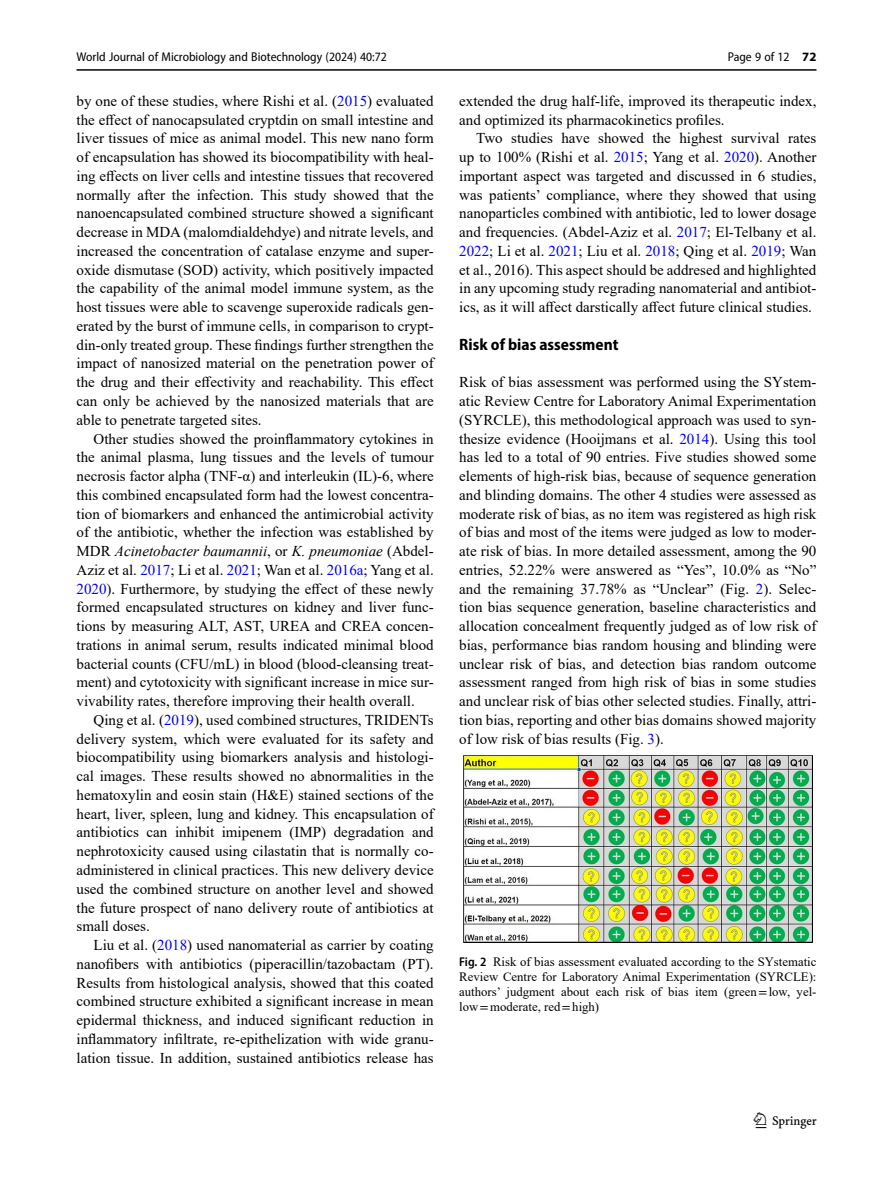
<style>
.page{position:relative;width:893px;height:1187px;background:#fff}
.page>*{position:absolute;margin:0;border:0;box-sizing:border-box;transform-origin:0 0}
.t1{font:22.5px "Springnew";color:#000}
.Head_2{font:700 semi-condensed 16.5px "Myriad Pro";color:#000}
.Body_Text_Indent{font:15px/18.8px "Times New Roman";color:#000;text-align:justify}
.Body_Text{font:15px/18.8px "Times New Roman";color:#000;text-align:justify}
.Figure_Caption{font:12.75px/15px "Times New Roman";color:#000;text-align:justify}
.t2{font:semi-condensed 12.75px "Myriad Pro";color:#000}
.s1{color:#00f}
.s2{font-style:italic}
.s3{font-weight:700;font-stretch:normal}
.s4{font-family:"Myriad Pro";font-weight:600;font-stretch:semi-condensed}
.s5{font-family:"STIX"}
</style>
<div class="page">
<hr style="left:77px;top:69px;width:739px;height:2px;background:#000">
<img style="left:463px;top:755px;width:349px;height:187px">
<p class="t2" style="left:77px;top:49px;width:312px">World Journal of Microbiology and Biotechnology (2024) 40:72</p>
<p class="Body_Text_Indent" style="left:77px;top:91px;width:359px">by one of these studies, where Rishi et al. (<span class="s1">2015</span>) evaluated the effect of nanocapsulated cryptdin on small intestine and liver tissues of mice as animal model. This new nano form of encapsulation has showed its biocompatibility with heal&shy;ing effects on liver cells and intestine tissues that recovered normally after the infection. This study showed that the nanoencapsulated combined structure showed a significant decrease in MDA (malomdialdehdye) and nitrate levels, and increased the concentration of catalase enzyme and super&shy;oxide dismutase (SOD) activity, which positively impacted the capability of the animal model immune system, as the host tissues were able to scavenge superoxide radicals gen&shy;erated by the burst of immune cells, in comparison to crypt&shy;din-only treated group. These findings further strengthen the impact of nanosized material on the penetration power of the drug and their effectivity and reachability. This effect can only be achieved by the nanosized materials that are able to penetrate targeted sites.</p>
<p class="Body_Text_Indent" style="left:77px;top:428px;width:359px;text-indent:17px">Other studies showed the proinflammatory cytokines in the animal plasma, lung tissues and the levels of tumour necrosis factor alpha (TNF-α) and interleukin (IL)-6, where this combined encapsulated form had the lowest concentra&shy;tion of biomarkers and enhanced the antimicrobial activity of the antibiotic, whether the infection was established by MDR <span class="s2">Acinetobacter baumannii</span>, or <span class="s2">K. pneumoniae</span> (Abdel-Aziz et al. <span class="s1">2017</span>; Li et al. <span class="s1">2021</span>; Wan et al. <span class="s1">2016a</span>; Yang et al.<br><span class="s1">2020</span>). Furthermore, by studying the effect of these newly formed encapsulated structures on kidney and liver func&shy;tions by measuring ALT, AST, UREA and CREA concen&shy;trations in animal serum, results indicated minimal blood bacterial counts (CFU/mL) in blood (blood-cleansing treat&shy;ment) and cytotoxicity with significant increase in mice sur&shy;vivability rates, therefore improving their health overall.</p>
<p class="Body_Text_Indent" style="left:77px;top:710px;width:359px;text-indent:17px">Qing et al. (<span class="s1">2019</span>), used combined structures, TRIDENTs delivery system, which were evaluated for its safety and biocompatibility using biomarkers analysis and histologi&shy;cal images. These results showed no abnormalities in the hematoxylin and eosin stain (H&amp;E) stained sections of the heart, liver, spleen, lung and kidney. This encapsulation of antibiotics can inhibit imipenem (IMP) degradation and nephrotoxicity caused using cilastatin that is normally co&shy;administered in clinical practices. This new delivery device used the combined structure on another level and showed the future prospect of nano delivery route of antibiotics at small doses.</p>
<p class="Body_Text_Indent" style="left:77px;top:935px;width:359px;text-indent:17px">Liu et al. (<span class="s1">2018</span>) used nanomaterial as carrier by coating nanofibers with antibiotics (piperacillin/tazobactam (PT).<br>Results from histological analysis, showed that this coated combined structure exhibited a significant increase in mean epidermal thickness, and induced significant reduction in inflammatory infiltrate, re-epithelization with wide granu&shy;lation tissue. In addition, sustained antibiotics release has</p>
<p class="t2" style="left:728px;top:49px;width:90px">Page 9 of 12 <span class="s3">72</span></p>
<p class="Body_Text_Indent" style="left:459px;top:91px;width:359px">extended the drug half-life, improved its therapeutic index, and optimized its pharmacokinetics profiles.</p>
<p class="Body_Text_Indent" style="left:459px;top:128px;width:359px;text-indent:17px">Two studies have showed the highest survival rates up to 100% (Rishi et al. <span class="s1">2015</span>; Yang et al. <span class="s1">2020</span>). Another important aspect was targeted and discussed in 6 studies, was patients’ compliance, where they showed that using nanoparticles combined with antibiotic, led to lower dosage and frequencies. (Abdel-Aziz et al. <span class="s1">2017</span>; El-Telbany et al.<br><span class="s1">2022</span>; Li et al. <span class="s1">2021</span>; Liu et al. <span class="s1">2018</span>; Qing et al. <span class="s1">2019</span>; Wan et al., 2016). This aspect should be addresed and highlighted in any upcoming study regrading nanomaterial and antibiot&shy;ics, as it will affect darstically affect future clinical studies.</p>
<p class="Head_2" style="left:459px;top:333px;width:161px">Risk of bias assessment</p>
<p class="Body_Text" style="left:459px;top:372px;width:359px">Risk of bias assessment was performed using the SYstem&shy;atic Review Centre for Laboratory Animal Experimentation (SYRCLE), this methodological approach was used to syn&shy;thesize evidence (Hooijmans et al. <span class="s1">2014</span>). Using this tool has led to a total of 90 entries. Five studies showed some elements of high-risk bias, because of sequence generation and blinding domains. The other 4 studies were assessed as moderate risk of bias, as no item was registered as high risk of bias and most of the items were judged as low to moder&shy;ate risk of bias. In more detailed assessment, among the 90 entries, 52.22% were answered as “Yes”, 10.0% as “No” and the remaining 37.78% as “Unclear” (Fig. <span class="s1">2</span>). Selec&shy;tion bias sequence generation, baseline characteristics and allocation concealment frequently judged as of low risk of bias, performance bias random housing and blinding were unclear risk of bias, and detection bias random outcome assessment ranged from high risk of bias in some studies and unclear risk of bias other selected studies. Finally, attri&shy;tion bias, reporting and other bias domains showed majority of low risk of bias results (Fig. <span class="s1">3</span>).</p>
<p class="Figure_Caption" style="left:459px;top:953px;width:359px"><span class="s4">Fig. 2</span> Risk of bias assessment evaluated according to the SYstematic Review Centre for Laboratory Animal Experimentation (SYRCLE): authors’ judgment about each risk of bias item (green<span class="s5">=</span>low, yel&shy;low<span class="s5">=</span>moderate, red<span class="s5">=</span>high)</p>
<h1 class="t1" style="left:756px;top:1107px;width:63px">1 3</h1>
</div>
